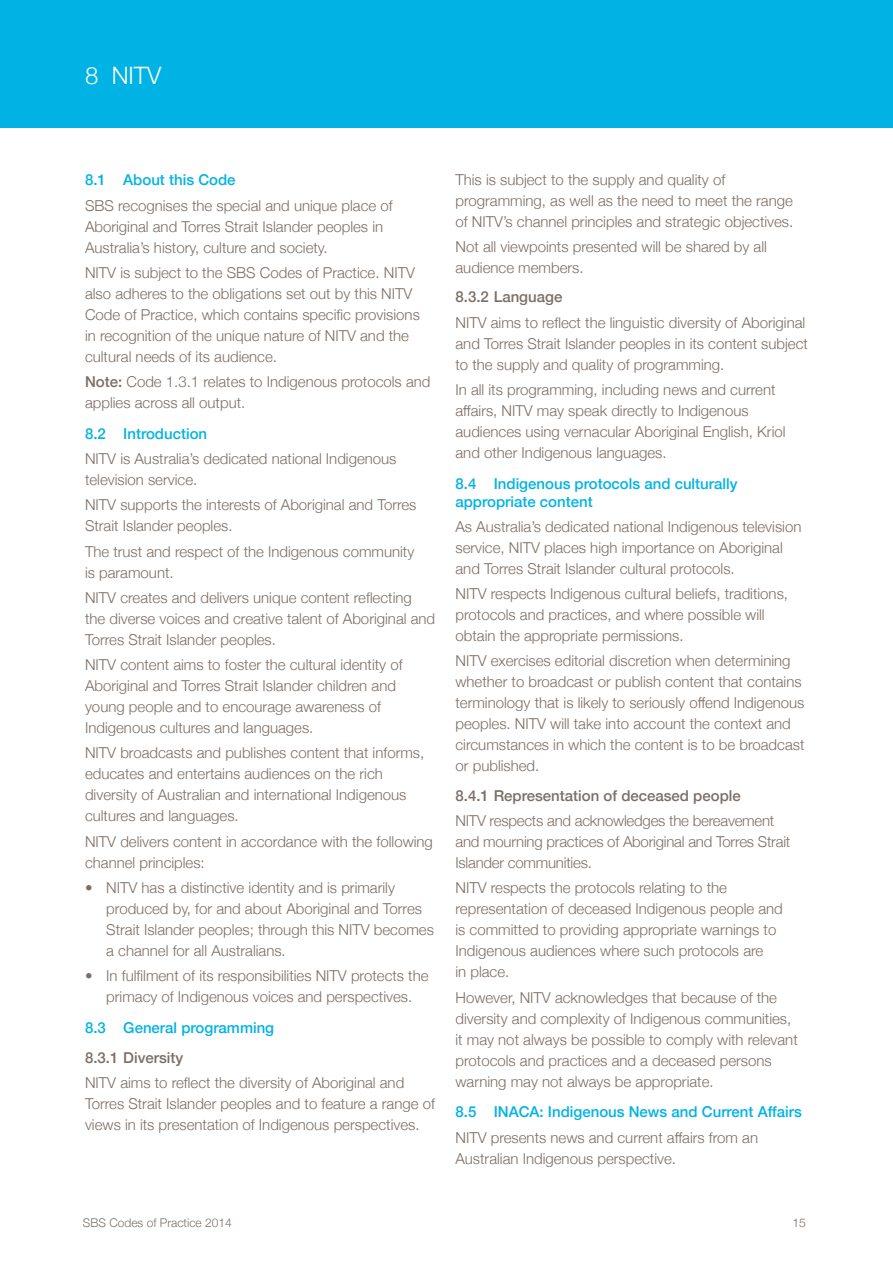
<style>
.page{position:relative;width:893px;height:1263px;background:#fff}
.page>*{position:absolute;margin:0;border:0;box-sizing:border-box;transform-origin:0 0}
.t1{font:300 24px "Helvetica Neue";color:#fff}
.t2{font:300 15px/21px "Helvetica Neue";color:#7b6e65}
.t3{font:500 15px/18px "Helvetica Neue";color:#00b3e4}
.t4{font:500 15px "Helvetica Neue";color:#7b6e65}
.t5{font:300 12px "Helvetica Neue";color:#7b6e65}
.s1{font-weight:500}
</style>
<div class="page">
<div style="left:0;top:0;width:893px;height:128px;background:#00b3e4"></div>
<h1 class="t1" style="left:85px;top:56px;width:78px">8 NITV</h1>
<p class="t3" style="left:85px;top:170px;width:152px">8.1 About this Code</p>
<p class="t2" style="left:85px;top:194px;width:309px">SBS recognises the special and unique place of<br>Aboriginal and Torres Strait Islander peoples in<br>Australia’s history, culture and society.</p>
<p class="t2" style="left:85px;top:261px;width:336px">NITV is subject to the SBS Codes of Practice. NITV also adheres to the obligations set out by this NITV Code of Practice, which contains specific provisions in recognition of the unique nature of NITV and the cultural needs of its audience.</p>
<p class="t2" style="left:85px;top:370px;width:347px"><span class="s1">Note:</span> Code 1.3.1 relates to Indigenous protocols and applies across all output.</p>
<p class="t3" style="left:85px;top:424px;width:124px">8.2 Introduction</p>
<p class="t2" style="left:85px;top:447px;width:313px">NITV is Australia’s dedicated national Indigenous television service.</p>
<p class="t2" style="left:85px;top:494px;width:333px">NITV supports the interests of Aboriginal and Torres<br>Strait Islander peoples.</p>
<p class="t2" style="left:85px;top:540px;width:331px">The trust and respect of the Indigenous community is paramount.</p>
<p class="t2" style="left:85px;top:586px;width:352px">NITV creates and delivers unique content reflecting the diverse voices and creative talent of Aboriginal and<br>Torres Strait Islander peoples.</p>
<p class="t2" style="left:85px;top:653px;width:319px">NITV content aims to foster the cultural identity of Aboriginal and Torres Strait Islander children and young people and to encourage awareness of Indigenous cultures and languages.</p>
<p class="t2" style="left:85px;top:742px;width:341px">NITV broadcasts and publishes content that informs, educates and entertains audiences on the rich diversity of Australian and international Indigenous cultures and languages.</p>
<p class="t2" style="left:85px;top:830px;width:349px">NITV delivers content in accordance with the following channel principles:</p>
<p class="t2" style="left:106px;top:876px;width:329px;text-indent:-21px">• NITV has a distinctive identity and is primarily produced by, for and about Aboriginal and Torres Strait Islander peoples; through this NITV becomes a channel for all Australians.</p>
<p class="t2" style="left:85px;top:964px;width:345px;text-align:center">• In fulfilment of its responsibilities NITV protects the primacy of Indigenous voices and perspectives.</p>
<p class="t3" style="left:85px;top:1018px;width:191px">8.3 General programming</p>
<p class="t4" style="left:85px;top:1045px;width:100px">8.3.1 Diversity</p>
<p class="t2" style="left:85px;top:1071px;width:351px">NITV aims to reflect the diversity of Aboriginal and<br>Torres Strait Islander peoples and to feature a range of views in its presentation of Indigenous perspectives.</p>
<p class="t2" style="left:455px;top:168px;width:339px">This is subject to the supply and quality of programming, as well as the need to meet the range of NITV’s channel principles and strategic objectives.</p>
<p class="t2" style="left:455px;top:235px;width:313px">Not all viewpoints presented will be shared by all audience members.</p>
<p class="t4" style="left:455px;top:285px;width:108px">8.3.2 Language</p>
<p class="t2" style="left:455px;top:311px;width:354px">NITV aims to reflect the linguistic diversity of Aboriginal and Torres Strait Islander peoples in its content subject to the supply and quality of programming.</p>
<p class="t2" style="left:455px;top:378px;width:332px">In all its programming, including news and current affairs, NITV may speak directly to Indigenous audiences using vernacular Aboriginal English, Kriol and other Indigenous languages.</p>
<p class="t3" style="left:455px;top:473px;width:283px">8.4 Indigenous protocols and culturally appropriate content</p>
<p class="t2" style="left:455px;top:515px;width:347px">As Australia’s dedicated national Indigenous television service, NITV places high importance on Aboriginal and Torres Strait Islander cultural protocols.</p>
<p class="t2" style="left:455px;top:582px;width:334px">NITV respects Indigenous cultural beliefs, traditions, protocols and practices, and where possible will obtain the appropriate permissions.</p>
<p class="t2" style="left:455px;top:650px;width:350px">NITV exercises editorial discretion when determining whether to broadcast or publish content that contains terminology that is likely to seriously offend Indigenous peoples. NITV will take into account the context and circumstances in which the content is to be broadcast or published.</p>
<p class="t4" style="left:455px;top:783px;width:287px">8.4.1 Representation of deceased people</p>
<p class="t2" style="left:455px;top:809px;width:336px">NITV respects and acknowledges the bereavement and mourning practices of Aboriginal and Torres Strait<br>Islander communities.</p>
<p class="t2" style="left:455px;top:877px;width:329px">NITV respects the protocols relating to the representation of deceased Indigenous people and is committed to providing appropriate warnings to Indigenous audiences where such protocols are<br>in place.</p>
<p class="t2" style="left:455px;top:986px;width:344px">However, NITV acknowledges that because of the diversity and complexity of Indigenous communities, it may not always be possible to comply with relevant protocols and practices and a deceased persons warning may not always be appropriate.</p>
<p class="t3" style="left:455px;top:1102px;width:348px">8.5 INACA: Indigenous News and Current Affairs</p>
<p class="t2" style="left:455px;top:1126px;width:304px">NITV presents news and current affairs from an<br>Australian Indigenous perspective.</p>
<p class="t5" style="left:83px;top:1213px;width:150px">SBS Codes of Practice 2014</p>
<p class="t5" style="left:792px;top:1213px;width:15px">15</p>
</div>
